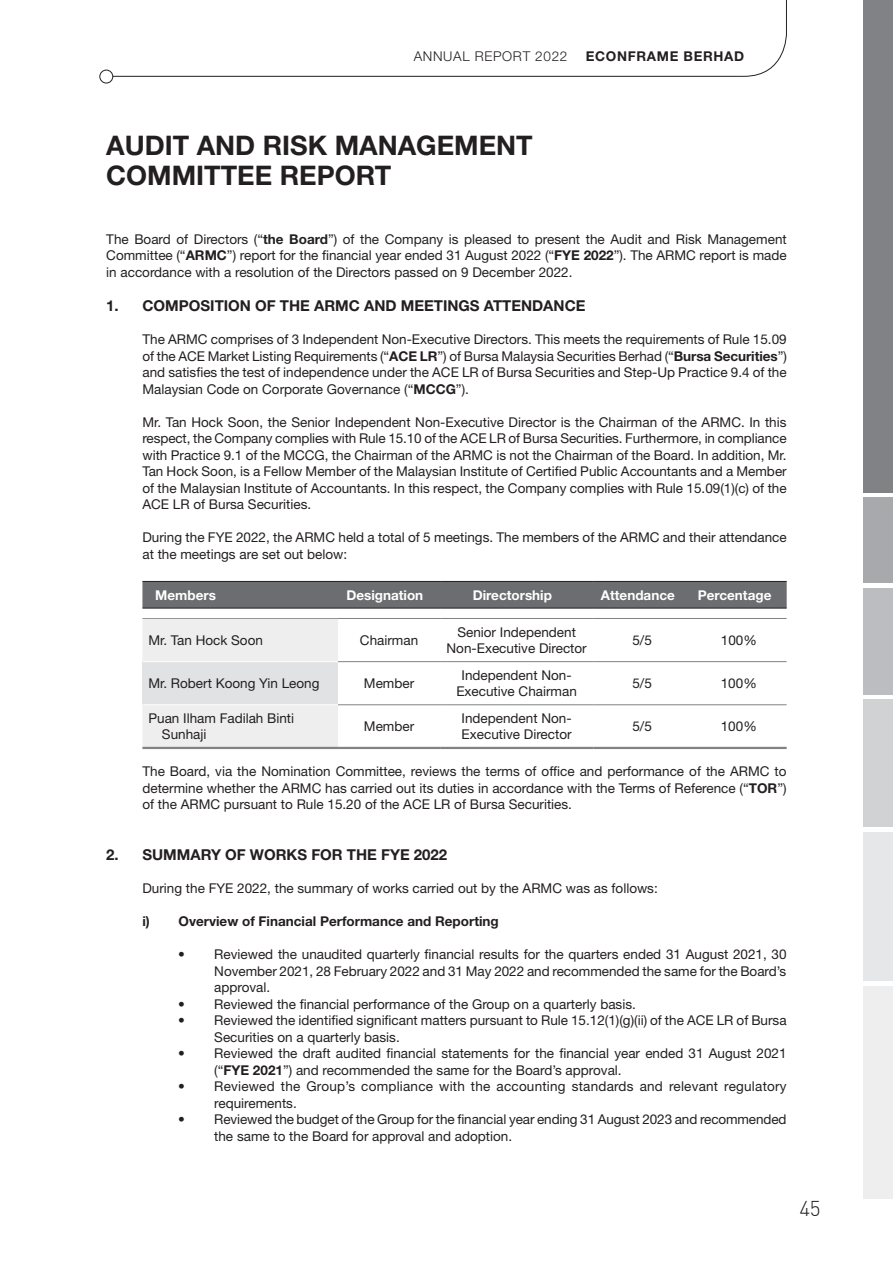
<style>
.page{position:relative;width:893px;height:1263px;background:#fff}
.page>*{position:absolute;margin:0;border:0;box-sizing:border-box;transform-origin:0 0}
.t1{font:700 27px/30px "Helvetica Neue LT Std";color:#231f20}
.t2{font:300 21px "DINCE";color:#231f20}
.t3{font:700 15px "Helvetica Neue LT Std";color:#231f20}
.t4{font:13.5px/16.5px "Helvetica Neue LT Std";color:#231f20}
.t5{font:700 13.5px "Helvetica Neue LT Std";color:#fff}
.t6{font:700 13.5px "Helvetica Neue LT Std";color:#231f20}
.t7{font:300 13.5px "Helvetica Neue LT Std";letter-spacing:.05em;color:#231f20}
.t8{font:700 13.5px "Helvetica Neue LT Std";letter-spacing:.05em;color:#231f20}
.s1{font-weight:700}
</style>
<div class="page">
<div style="left:863px;top:986px;width:30px;height:213px;background:#eeeeef"></div>
<div style="left:863px;top:832px;width:30px;height:149px;background:#e6e7e9"></div>
<div style="left:863px;top:699px;width:30px;height:128px;background:#d1d2d4"></div>
<div style="left:863px;top:588px;width:30px;height:106px;background:#bcbdc0"></div>
<div style="left:863px;top:498px;width:30px;height:85px;background:#a8a9ad"></div>
<div style="left:863px;top:0;width:30px;height:492px;background:#808285"></div>
<svg style="left:106px;top:0;width:681px;height:77px"></svg>
<div style="left:100px;top:70px;width:13px;height:13px;background:#fff;border-radius:50%"></div>
<div style="left:99px;top:70px;width:14px;height:13px;border:1px solid #231f20;border-radius:50%"></div>
<div style="left:142px;top:582px;width:645px;height:26px;background:#6c6d70"></div>
<div style="left:142px;top:619px;width:196px;height:128px;background:#eeeeef"></div>
<div style="left:142px;top:662px;width:196px;height:43px;background:#e1e2e4"></div>
<hr style="left:338px;top:618px;width:102px;height:1px;background:#808285">
<hr style="left:440px;top:618px;width:153px;height:1px;background:#808285">
<hr style="left:593px;top:618px;width:98px;height:1px;background:#808285">
<hr style="left:691px;top:618px;width:96px;height:1px;background:#808285">
<hr style="left:338px;top:661px;width:102px;height:1px;background:#808285">
<hr style="left:440px;top:661px;width:153px;height:1px;background:#808285">
<hr style="left:593px;top:661px;width:98px;height:1px;background:#808285">
<hr style="left:691px;top:661px;width:96px;height:1px;background:#808285">
<hr style="left:338px;top:704px;width:102px;height:1px;background:#808285">
<hr style="left:440px;top:704px;width:153px;height:1px;background:#808285">
<hr style="left:593px;top:704px;width:98px;height:1px;background:#808285">
<hr style="left:691px;top:704px;width:96px;height:1px;background:#808285">
<hr style="left:142px;top:661px;width:196px;height:1px;background:#fff">
<hr style="left:142px;top:704px;width:196px;height:1px;background:#fff">
<hr style="left:142px;top:747px;width:196px;height:2px;background:#808285">
<hr style="left:338px;top:747px;width:102px;height:2px;background:#808285">
<hr style="left:440px;top:747px;width:153px;height:2px;background:#808285">
<hr style="left:593px;top:747px;width:98px;height:2px;background:#808285">
<hr style="left:691px;top:747px;width:96px;height:2px;background:#808285">
<hr style="left:142px;top:581px;width:196px;height:1px;background:#231f20">
<hr style="left:338px;top:581px;width:102px;height:1px;background:#231f20">
<hr style="left:440px;top:581px;width:153px;height:1px;background:#231f20">
<hr style="left:593px;top:581px;width:98px;height:1px;background:#231f20">
<hr style="left:691px;top:581px;width:96px;height:1px;background:#231f20">
<hr style="left:142px;top:608px;width:196px;height:1px;background:#231f20">
<hr style="left:338px;top:608px;width:102px;height:1px;background:#231f20">
<hr style="left:440px;top:608px;width:153px;height:1px;background:#231f20">
<hr style="left:593px;top:608px;width:98px;height:1px;background:#231f20">
<hr style="left:691px;top:608px;width:96px;height:1px;background:#231f20">
<hr style="left:142px;top:618px;width:196px;height:1px;background:#939598">
<p class="t7" style="left:414px;top:48px;width:155px">ANNUAL REPORT 2022</p>
<p class="t8" style="left:586px;top:48px;width:160px">ECONFRAME BERHAD</p>
<p class="t1" style="left:106px;top:130px;width:428px">AUDIT AND RISK MANAGEMENT<br>COMMITTEE REPORT</p>
<p class="t4" style="left:106px;top:230px;width:682px;text-align:justify">The Board of Directors (“<span class="s1">the Board</span>”) of the Company is pleased to present the Audit and Risk Management Committee (“<span class="s1">ARMC</span>”) report for the financial year ended 31 August 2022 (“<span class="s1">FYE 2022</span>”). The ARMC report is made in accordance with a resolution of the Directors passed on 9 December 2022.</p>
<p class="t3" style="left:106px;top:296px;width:481px">1. COMPOSITION OF THE ARMC AND MEETINGS ATTENDANCE</p>
<p class="t4" style="left:142px;top:331px;width:646px;text-align:justify">The ARMC comprises of 3 Independent Non-Executive Directors. This meets the requirements of Rule 15.09 of the ACE Market Listing Requirements (“<span class="s1">ACE LR</span>”) of Bursa Malaysia Securities Berhad (“<span class="s1">Bursa Securities</span>”) and satisfies the test of independence under the ACE LR of Bursa Securities and Step-Up Practice 9.4 of the Malaysian Code on Corporate Governance (“<span class="s1">MCCG</span>”).</p>
<p class="t4" style="left:142px;top:413px;width:646px;text-align:justify">Mr. Tan Hock Soon, the Senior Independent Non-Executive Director is the Chairman of the ARMC. In this respect, the Company complies with Rule 15.10 of the ACE LR of Bursa Securities. Furthermore, in compliance with Practice 9.1 of the MCCG, the Chairman of the ARMC is not the Chairman of the Board. In addition, Mr.<br>Tan Hock Soon, is a Fellow Member of the Malaysian Institute of Certified Public Accountants and a Member of the Malaysian Institute of Accountants. In this respect, the Company complies with Rule 15.09(1)(c) of the ACE LR of Bursa Securities.</p>
<p class="t4" style="left:142px;top:529px;width:646px">During the FYE 2022, the ARMC held a total of 5 meetings. The members of the ARMC and their attendance at the meetings are set out below:</p>
<p class="t5" style="left:155px;top:586px;width:62px">Members</p>
<p class="t5" style="left:346px;top:586px;width:78px">Designation</p>
<p class="t5" style="left:473px;top:586px;width:81px">Directorship</p>
<p class="t5" style="left:601px;top:586px;width:76px">Attendance</p>
<p class="t5" style="left:698px;top:586px;width:75px">Percentage</p>
<p class="t4" style="left:148px;top:632px;width:116px">Mr. Tan Hock Soon</p>
<p class="t4" style="left:360px;top:632px;width:60px">Chairman</p>
<p class="t4" style="left:446px;top:623px;width:142px;text-align:center">Senior Independent<br>Non-Executive Director</p>
<p class="t4" style="left:632px;top:632px;width:21px">5/5</p>
<p class="t4" style="left:721px;top:632px;width:38px">100%</p>
<p class="t4" style="left:148px;top:675px;width:173px">Mr. Robert Koong Yin Leong</p>
<p class="t4" style="left:364px;top:675px;width:52px">Member</p>
<p class="t4" style="left:456px;top:666px;width:122px;text-align:center">Independent Non-<br>Executive Chairman</p>
<p class="t4" style="left:632px;top:675px;width:21px">5/5</p>
<p class="t4" style="left:721px;top:675px;width:38px">100%</p>
<p class="t4" style="left:162px;top:710px;width:134px;text-indent:-14px">Puan Ilham Fadilah Binti<br>Sunhaji</p>
<p class="t4" style="left:364px;top:718px;width:52px">Member</p>
<p class="t4" style="left:462px;top:710px;width:112px">Independent Non-<br>Executive Director</p>
<p class="t4" style="left:632px;top:718px;width:21px">5/5</p>
<p class="t4" style="left:721px;top:718px;width:38px">100%</p>
<p class="t4" style="left:142px;top:763px;width:646px;text-align:justify">The Board, via the Nomination Committee, reviews the terms of office and performance of the ARMC to determine whether the ARMC has carried out its duties in accordance with the Terms of Reference (“<span class="s1">TOR</span>”) of the ARMC pursuant to Rule 15.20 of the ACE LR of Bursa Securities.</p>
<p class="t3" style="left:106px;top:845px;width:342px">2. SUMMARY OF WORKS FOR THE FYE 2022</p>
<p class="t4" style="left:142px;top:880px;width:517px">During the FYE 2022, the summary of works carried out by the ARMC was as follows:</p>
<p class="t6" style="left:142px;top:913px;width:358px">i) Overview of Financial Performance and Reporting</p>
<p class="t4" style="left:214px;top:946px;width:574px;text-align:justify;text-indent:-36px">• Reviewed the unaudited quarterly financial results for the quarters ended 31 August 2021, 30<br>November 2021, 28 February 2022 and 31 May 2022 and recommended the same for the Board’s approval.</p>
<p class="t4" style="left:178px;top:995px;width:459px">• Reviewed the financial performance of the Group on a quarterly basis.</p>
<p class="t4" style="left:214px;top:1012px;width:574px;text-indent:-36px">• Reviewed the identified significant matters pursuant to Rule 15.12(1)(g)(ii) of the ACE LR of Bursa<br>Securities on a quarterly basis.</p>
<p class="t4" style="left:214px;top:1045px;width:574px;text-indent:-36px">• Reviewed the draft audited financial statements for the financial year ended 31 August 2021 (“<span class="s1">FYE 2021</span>”) and recommended the same for the Board’s approval.</p>
<p class="t4" style="left:214px;top:1078px;width:574px;text-indent:-36px">• Reviewed the Group’s compliance with the accounting standards and relevant regulatory requirements.</p>
<p class="t4" style="left:214px;top:1111px;width:574px;text-indent:-36px">• Reviewed the budget of the Group for the financial year ending 31 August 2023 and recommended the same to the Board for approval and adoption.</p>
<p class="t2" style="left:799px;top:1196px;width:23px">45</p>
</div>
